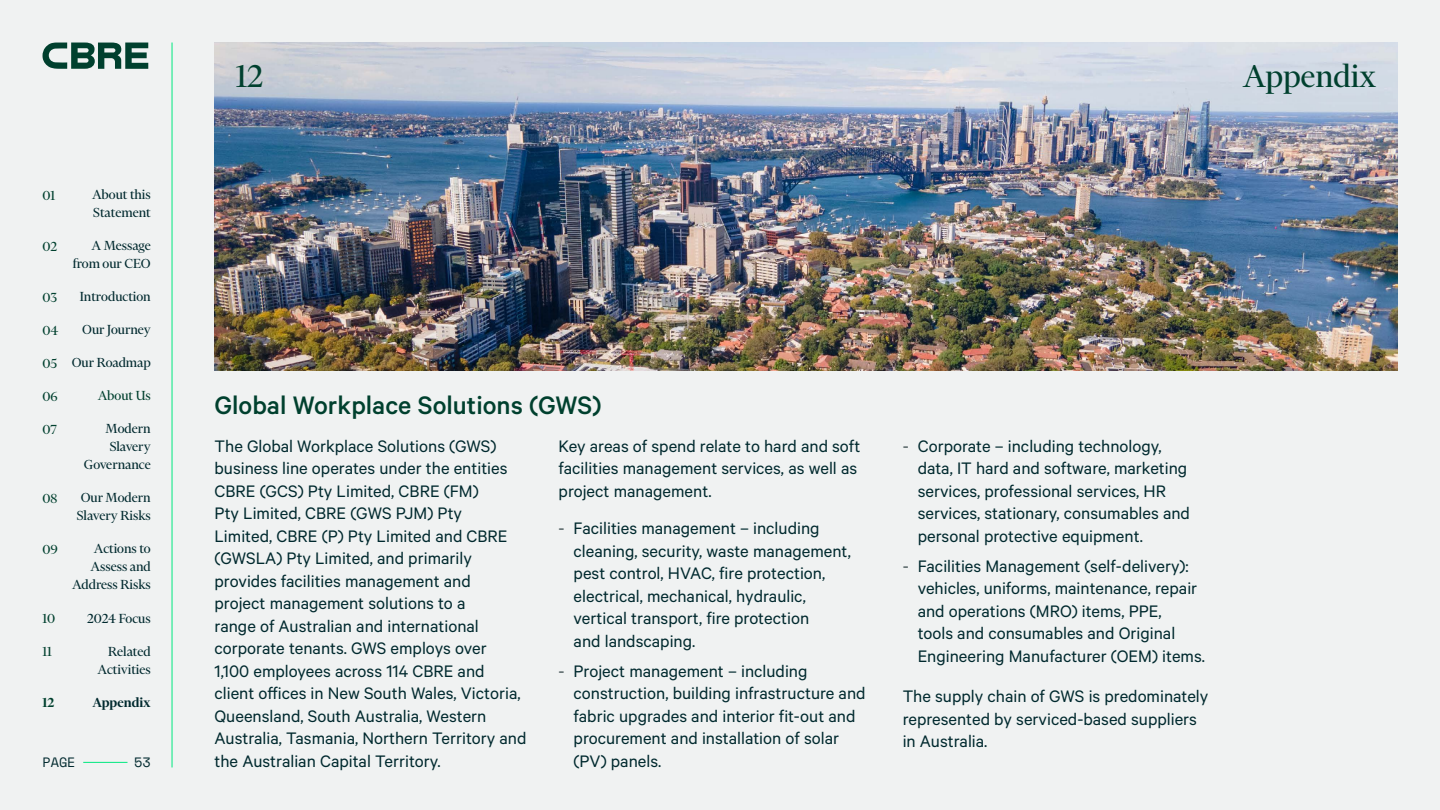
<style>
.page{position:relative;width:1440px;height:810px;background:#f0f2f2}
.page>*{position:absolute;margin:0;border:0;box-sizing:border-box;transform-origin:0 0}
.t1{font:36px "Financier Display";color:#00402e}
.t2{font:500 28.5px "Calibre";color:#00402e}
.t3{font:18.75px/22.5px "Calibre";color:#00292e}
.t4{font:15px/18px "Financier Display";color:#00292e;text-align:right}
.t5{font:15px "Financier Display";color:#00402e}
.t6{font:600 15px "Financier Display";color:#00292e}
.t7{font:600 15px "Financier Display";color:#00402e}
.t8{font:13.5px "Space Mono";color:#00292e}
.s1{color:#425254}
</style>
<div class="page">
<svg style="left:43px;top:43px;width:105px;height:26px"></svg>
<hr style="left:83px;top:762px;width:45px;height:1px;background:#00e880">
<hr style="left:172px;top:43px;width:1px;height:724px;background:#00e880">
<img style="left:215px;top:43px;width:1182px;height:327px">
<p class="t5" style="left:43px;top:187px;width:14px">01</p>
<p class="t5" style="left:43px;top:238px;width:16px">02</p>
<p class="t5" style="left:43px;top:289px;width:16px">03</p>
<p class="t5" style="left:43px;top:322px;width:18px">04</p>
<p class="t5" style="left:43px;top:355px;width:16px">05</p>
<p class="t5" style="left:43px;top:388px;width:17px">06</p>
<p class="t5" style="left:43px;top:421px;width:16px">07</p>
<p class="t5" style="left:43px;top:490px;width:16px">08</p>
<p class="t5" style="left:43px;top:541px;width:17px">09</p>
<p class="t5" style="left:43px;top:610px;width:14px">10</p>
<p class="t5" style="left:43px;top:643px;width:11px">11</p>
<p class="t7" style="left:43px;top:692px;width:13px">12</p>
<p class="t4" style="left:92px;top:186px;width:60px;text-align:left">About this<br>Statement</p>
<p class="t4" style="left:73px;top:237px;width:80px">A Message from our CEO</p>
<p class="t4" style="left:80px;top:288px;width:73px">Introduction</p>
<p class="t4" style="left:82px;top:321px;width:70px">Our Journey</p>
<p class="t4" style="left:72px;top:354px;width:81px">Our Roadmap</p>
<p class="t5" style="left:98px;top:388px;width:54px">About Us</p>
<p class="t4" style="left:84px;top:420px;width:68px">Modern<br>Slavery<br>Governance</p>
<p class="t4" style="left:77px;top:489px;width:75px;text-align:left">Our Modern<br>Slavery Risks</p>
<p class="t4" style="left:72px;top:540px;width:80px">Actions to<br>Assess and<br>Address Risks</p>
<p class="t4" style="left:87px;top:609px;width:65px">2024 Focus</p>
<p class="t4" style="left:98px;top:642px;width:55px">Related<br>Activities</p>
<p class="t6" style="left:92px;top:692px;width:60px">Appendix</p>
<p class="t8" style="left:43px;top:753px;width:35px">PAGE</p>
<p class="t8" style="left:134px;top:753px;width:18px">53</p>
<h1 class="t1" style="left:236px;top:58px;width:29px">12</h1>
<h1 class="t1" style="left:1243px;top:58px;width:135px">Appendix</h1>
<h2 class="t2" style="left:215px;top:389px;width:388px">Global Workplace Solutions (GWS)</h2>
<p class="t3" style="left:215px;top:434px;width:314px">The Global Workplace Solutions (GWS) business line operates under the entities CBRE (GCS) Pty Limited, CBRE (FM)<br>Pty Limited, CBRE (GWS PJM) Pty<br>Limited, CBRE (P) Pty Limited and CBRE (GWSLA) Pty Limited, and primarily provides facilities management and<br>project management solutions to a<br>range of Australian and international corporate tenants. GWS employs over<br>1,100 employees across 114 CBRE and client offices in New South Wales, Victoria, Queensland, South Australia, Western Australia, Tasmania, Northern Territory and the Australian Capital Territory.</p>
<p class="t3" style="left:559px;top:434px;width:303px">Key areas of spend relate to hard and soft facilities management services, as well as project management.</p>
<p class="t3" style="left:574px;top:516px;width:279px;text-indent:-15px"><span class="s1">-</span> Facilities management – including cleaning, security, waste management, pest control, HVAC, fire protection, electrical, mechanical, hydraulic, vertical transport, fire protection<br>and landscaping.</p>
<p class="t3" style="left:574px;top:659px;width:294px;text-indent:-15px"><span class="s1">-</span> Project management – including construction, building infrastructure and fabric upgrades and interior fit-out and procurement and installation of solar (PV) panels.</p>
<p class="t3" style="left:918px;top:434px;width:274px;text-indent:-15px"><span class="s1">-</span> Corporate – including technology, data, IT hard and software, marketing services, professional services, HR services, stationary, consumables and personal protective equipment.</p>
<p class="t3" style="left:918px;top:554px;width:289px;text-indent:-15px"><span class="s1">-</span> Facilities Management (self-delivery): vehicles, uniforms, maintenance, repair and operations (MRO) items, PPE,<br>tools and consumables and Original Engineering Manufacturer (OEM) items.</p>
<p class="t3" style="left:903px;top:685px;width:307px">The supply chain of GWS is predominately represented by serviced-based suppliers in Australia.</p>
</div>
